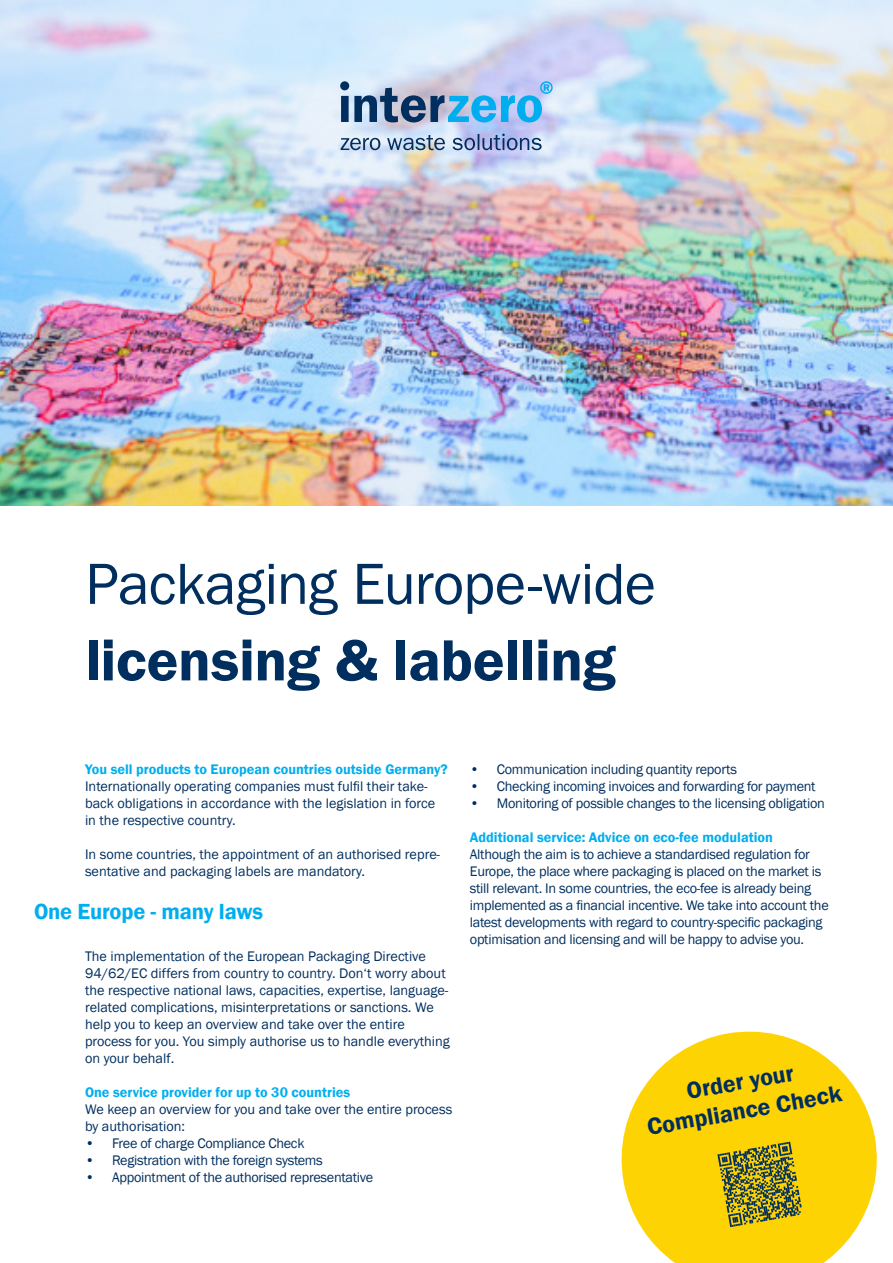
<style>
.page{position:relative;width:893px;height:1263px;background:#fff}
.page>*{position:absolute;margin:0;border:0;box-sizing:border-box;transform-origin:0 0}
.Headline_30pt{font:60px/76.5px "Franklin Gothic";letter-spacing:-.015em;color:#002e5e}
.Einführungstexte{font:600 24px/28.8px "Franklin Gothic";color:#002e5e;text-align:center}
.Eingeschobene_Texte{font:600 22.5px "Franklin Gothic";letter-spacing:-.01em;color:#00aeef}
.t1{font:14.25px/17px "Franklin Gothic";color:#002e5e}
.t2{font:14.25px/17px "Franklin Gothic";letter-spacing:-.02em;color:#002e5e}
.Zwischenüberschrift{font:600 14.25px "Franklin Gothic";color:#00aeef}
.s1{font-weight:600}
.s2{font-weight:600;color:#00aeef}
</style>
<div class="page">
<img style="left:0;top:295px;width:893px;height:210px">
<img style="left:0;top:0;width:893px;height:295px">
<svg style="left:621px;top:1031px;width:256px;height:232px;fill:#fed304"></svg>
<svg style="left:717px;top:1141px;width:85px;height:86px;background:#9f9524"></svg>
<svg style="left:341px;top:138px;width:39px;height:12px"></svg>
<svg style="left:387px;top:135px;width:58px;height:15px"></svg>
<svg style="left:453px;top:134px;width:89px;height:16px"></svg>
<svg style="left:341px;top:81px;width:212px;height:41px;background:#80a8ce"></svg>
<p class="Headline_30pt" style="left:85px;top:547px;width:572px">Packaging Europe-wide <span class="s1">licensing &amp; labelling</span></p>
<p class="t1" style="left:85px;top:761px;width:364px"><span class="s2">You sell products to European countries outside Germany?<br></span>Internationally operating companies must fulfil their take&shy;back obligations in accordance with the legislation in force in the respective country.</p>
<p class="t1" style="left:85px;top:846px;width:357px">In some countries, the appointment of an authorised repre&shy;sentative and packaging labels are mandatory.</p>
<p class="Eingeschobene_Texte" style="left:34px;top:897px;width:231px">One Europe - many laws</p>
<p class="t1" style="left:85px;top:948px;width:365px">The implementation of the European Packaging Directive 94/62/EC differs from country to country. Don‘t worry about the respective national laws, capacities, expertise, language&shy;related complications, misinterpretations or sanctions. We help you to keep an overview and take over the entire</p>
<p class="t1" style="left:85px;top:1033px;width:366px">process for you. You simply authorise us to handle everything on your behalf.</p>
<p class="Zwischenüberschrift" style="left:85px;top:1083px;width:267px">One service provider for up to 30 countries</p>
<p class="t1" style="left:85px;top:1101px;width:369px">We keep an overview for you and take over the entire process by authorisation:</p>
<p class="t2" style="left:85px;top:1135px;width:221px">• Free of charge Compliance Check</p>
<p class="t2" style="left:85px;top:1152px;width:239px">• Registration with the foreign systems</p>
<p class="t2" style="left:85px;top:1169px;width:290px">• Appointment of the authorised representative</p>
<p class="t2" style="left:470px;top:761px;width:269px">• Communication including quantity reports</p>
<p class="t2" style="left:470px;top:778px;width:347px">• Checking incoming invoices and forwarding for payment</p>
<p class="t2" style="left:470px;top:795px;width:356px">• Monitoring of possible changes to the licensing obligation</p>
<p class="Zwischenüberschrift" style="left:470px;top:828px;width:305px">Additional service: Advice on eco-fee modulation</p>
<p class="t2" style="left:470px;top:846px;width:360px">Although the aim is to achieve a standardised regulation for Europe, the place where packaging is placed on the market is still relevant. In some countries, the eco-fee is already being implemented as a financial incentive. We take into account the latest developments with regard to country-specific packaging optimisation and licensing and will be happy to advise you.</p>
<p class="Einführungstexte" style="left:640px;top:1085px;width:199px;rotate:-10deg">Order your<br>Compliance Check</p>
</div>
